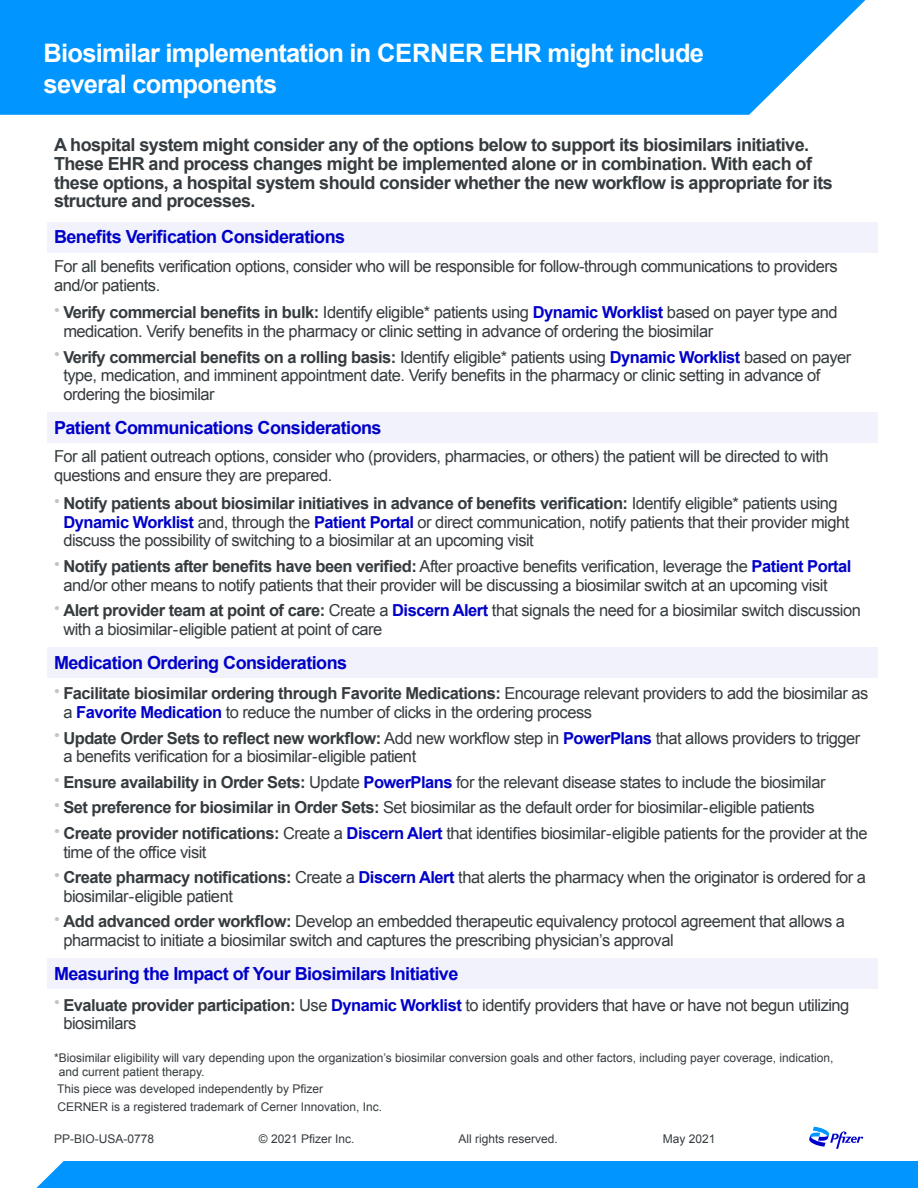
<style>
.page{position:relative;width:918px;height:1188px;background:#fff}
.page>*{position:absolute;margin:0;border:0;box-sizing:border-box;transform-origin:0 0}
.t1{font:700 25.5px/30.6px "Arial";letter-spacing:-.03em;color:#fff}
.t2{font:700 18px/18.8px "Arial";letter-spacing:-.03em;color:#353b3e}
.t3{font:700 18px "Arial";letter-spacing:-.03em;color:#0000c9}
.t4{font:16.5px/18.8px "Arial";letter-spacing:-.03em;color:#353b3e}
.t5{font:12px/14.2px "Arial";color:#353b3e}
.s1{color:#c2c4c5}
.s2{font-weight:700}
.s3{font-weight:700;color:#0000c9}
</style>
<div class="page">
<svg style="left:0;top:0;width:865px;height:115px;background:#129cff"></svg>
<div style="left:36px;top:1161px;width:882px;height:27px;background:#0095ff"></div>
<div style="left:47px;top:222px;width:831px;height:30px;background:#f2f2fc"></div>
<div style="left:47px;top:413px;width:831px;height:30px;background:#f2f2fc"></div>
<div style="left:47px;top:647px;width:831px;height:31px;background:#f2f2fc"></div>
<div style="left:47px;top:959px;width:831px;height:30px;background:#f2f2fc"></div>
<svg style="left:809px;top:1127px;width:54px;height:22px"></svg>
<h1 class="t1" style="left:44px;top:39px;width:662px">Biosimilar implementation in CERNER EHR might include several components</h1>
<p class="t2" style="left:54px;top:136px;width:780px">A hospital system might consider any of the options below to support its biosimilars initiative.<br>These EHR and process changes might be implemented alone or in combination. With each of these options, a hospital system should consider whether the new workflow is appropriate for its structure and processes.</p>
<p class="t3" style="left:54px;top:225px;width:293px">Benefits Verification Considerations</p>
<p class="t4" style="left:54px;top:257px;width:785px">For all benefits verification options, consider who will be responsible for follow-through communications to providers and/or patients.</p>
<p class="t4" style="left:63px;top:303px;width:776px;text-indent:-9px"><span class="s1">•</span> <span class="s2">Verify commercial benefits in bulk:</span> Identify eligible* patients using <span class="s3">Dynamic Worklist</span> based on payer type and medication. Verify benefits in the pharmacy or clinic setting in advance of ordering the biosimilar</p>
<p class="t4" style="left:63px;top:348px;width:790px;text-indent:-9px"><span class="s1">•</span> <span class="s2">Verify commercial benefits on a rolling basis:</span> Identify eligible* patients using <span class="s3">Dynamic Worklist</span> based on payer type, medication, and imminent appointment date. Verify benefits in the pharmacy or clinic setting in advance of ordering the biosimilar</p>
<p class="t3" style="left:54px;top:416px;width:329px">Patient Communications Considerations</p>
<p class="t4" style="left:54px;top:447px;width:776px">For all patient outreach options, consider who (providers, pharmacies, or others) the patient will be directed to with questions and ensure they are prepared.</p>
<p class="t4" style="left:63px;top:494px;width:788px;text-indent:-9px"><span class="s1">•</span> <span class="s2">Notify patients about biosimilar initiatives in advance of benefits verification:</span> Identify eligible* patients using<br><span class="s3">Dynamic Worklist</span> and, through the <span class="s3">Patient Portal</span> or direct communication, notify patients that their provider might discuss the possibility of switching to a biosimilar at an upcoming visit</p>
<p class="t4" style="left:63px;top:557px;width:790px;text-indent:-9px"><span class="s1">•</span> <span class="s2">Notify patients after benefits have been verified:</span> After proactive benefits verification, leverage the <span class="s3">Patient Portal </span>and/or other means to notify patients that their provider will be discussing a biosimilar switch at an upcoming visit</p>
<p class="t4" style="left:63px;top:601px;width:799px;text-indent:-9px"><span class="s1">•</span> <span class="s2">Alert provider team at point of care:</span> Create a <span class="s3">Discern Alert</span> that signals the need for a biosimilar switch discussion with a biosimilar-eligible patient at point of care</p>
<p class="t3" style="left:54px;top:650px;width:295px">Medication Ordering Considerations</p>
<p class="t4" style="left:63px;top:684px;width:807px;text-indent:-9px"><span class="s1">•</span> <span class="s2">Facilitate biosimilar ordering through Favorite Medications:</span> Encourage relevant providers to add the biosimilar as a <span class="s3">Favorite Medication</span> to reduce the number of clicks in the ordering process</p>
<p class="t4" style="left:63px;top:729px;width:799px;text-indent:-9px"><span class="s1">•</span> <span class="s2">Update Order Sets to reflect new workflow:</span> Add new workflow step in <span class="s3">PowerPlans</span> that allows providers to trigger a benefits verification for a biosimilar-eligible patient</p>
<p class="t4" style="left:54px;top:773px;width:773px"><span class="s1">•</span> <span class="s2">Ensure availability in Order Sets:</span> Update <span class="s3">PowerPlans</span> for the relevant disease states to include the biosimilar</p>
<p class="t4" style="left:54px;top:798px;width:762px"><span class="s1">•</span> <span class="s2">Set preference for biosimilar in Order Sets:</span> Set biosimilar as the default order for biosimilar-eligible patients</p>
<p class="t4" style="left:63px;top:824px;width:806px;text-indent:-9px"><span class="s1">•</span> <span class="s2">Create provider notifications:</span> Create a <span class="s3">Discern Alert</span> that identifies biosimilar-eligible patients for the provider at the time of the office visit</p>
<p class="t4" style="left:63px;top:868px;width:804px;text-indent:-9px"><span class="s1">•</span> <span class="s2">Create pharmacy notifications:</span> Create a <span class="s3">Discern Alert</span> that alerts the pharmacy when the originator is ordered for a biosimilar-eligible patient</p>
<p class="t4" style="left:63px;top:912px;width:783px;text-indent:-9px"><span class="s1">•</span> <span class="s2">Add advanced order workflow:</span> Develop an embedded therapeutic equivalency protocol agreement that allows a pharmacist to initiate a biosimilar switch and captures the prescribing physician’s approval</p>
<p class="t3" style="left:54px;top:962px;width:406px">Measuring the Impact of Your Biosimilars Initiative</p>
<p class="t4" style="left:63px;top:996px;width:788px;text-indent:-9px"><span class="s1">•</span> <span class="s2">Evaluate provider participation:</span> Use <span class="s3">Dynamic Worklist</span> to identify providers that have or have not begun utilizing biosimilars</p>
<p class="t5" style="left:59px;top:1051px;width:776px;text-indent:-5px">*Biosimilar eligibility will vary depending upon the organization’s biosimilar conversion goals and other factors, including payer coverage, indication, and current patient therapy.</p>
<p class="t5" style="left:57px;top:1081px;width:326px;line-height:17.5px">This piece was developed independently by Pfizer<br>CERNER is a registered trademark of Cerner Innovation, Inc.</p>
<p class="t5" style="left:54px;top:1132px;width:102px">PP-BIO-USA-0778</p>
<p class="t5" style="left:259px;top:1132px;width:97px">© 2021 Pfizer Inc.</p>
<p class="t5" style="left:459px;top:1132px;width:101px">All rights reserved.</p>
<p class="t5" style="left:663px;top:1132px;width:54px">May 2021</p>
</div>
